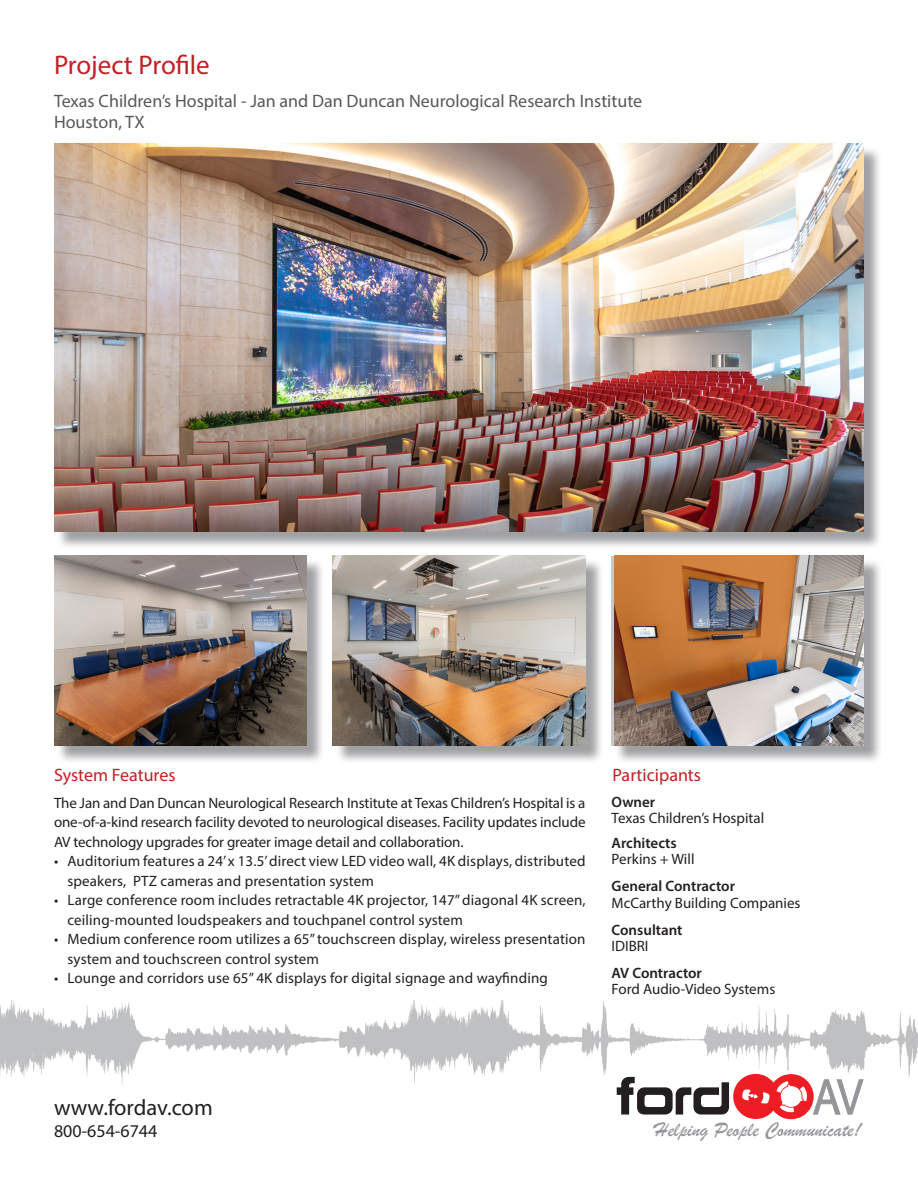
<style>
.page{position:relative;width:918px;height:1188px;background:#fff}
.page>*{position:absolute;margin:0;border:0;box-sizing:border-box;transform-origin:0 0}
.t1{font:27px "Myriad Pro";color:#c12025}
.t2{font:22.5px "Myriad Pro";color:#231f20}
.t3{font:21px "Brush Script";color:#939598}
.t4{font:18px "Myriad Pro";color:#57585a}
.t5{font:18px "Myriad Pro";color:#c12025}
.t6{font:18px "Myriad Pro";color:#231f20}
.t7{font:15px/19.5px "Myriad Pro";letter-spacing:.01em;color:#231f20}
.t8{font:600 15px "Myriad Pro";color:#231f20}
</style>
<div class="page">
<img style="left:0;top:1001px;width:918px;height:88px">
<div style="left:56px;top:146px;width:827px;height:404px;background:#808285;opacity:.75"></div>
<img style="left:54px;top:144px;width:810px;height:387px">
<div style="left:614px;top:558px;width:269px;height:206px;background:#808285;opacity:.75"></div>
<img style="left:614px;top:556px;width:250px;height:189px">
<div style="left:56px;top:558px;width:269px;height:206px;background:#808285;opacity:.75"></div>
<img style="left:54px;top:556px;width:252px;height:189px">
<div style="left:335px;top:558px;width:269px;height:206px;background:#808285;opacity:.75"></div>
<img style="left:333px;top:556px;width:252px;height:189px">
<svg style="left:617px;top:1074px;width:247px;height:45px"></svg>
<p class="t1" style="left:54px;top:49px;width:157px">Project Profile</p>
<p class="t4" style="left:54px;top:90px;width:590px">Texas Children’s Hospital - Jan and Dan Duncan Neurological Research Institute</p>
<p class="t4" style="left:54px;top:111px;width:92px">Houston, TX</p>
<p class="t5" style="left:54px;top:764px;width:123px">System Features</p>
<p class="t7" style="left:54px;top:793px;width:533px;text-align:justify">The Jan and Dan Duncan Neurological Research Institute at Texas Children’s Hospital is a one-of-a-kind research facility devoted to neurological diseases. Facility updates include AV technology upgrades for greater image detail and collaboration.</p>
<p class="t7" style="left:68px;top:851px;width:519px;text-indent:-14px">• Auditorium features a 24’ x 13.5’ direct view LED video wall, 4K displays, distributed speakers, PTZ cameras and presentation system</p>
<p class="t7" style="left:68px;top:890px;width:520px;text-indent:-14px">• Large conference room includes retractable 4K projector, 147” diagonal 4K screen, ceiling-mounted loudspeakers and touchpanel control system</p>
<p class="t7" style="left:68px;top:929px;width:520px;text-indent:-14px">• Medium conference room utilizes a 65” touchscreen display, wireless presentation system and touchscreen control system</p>
<p class="t7" style="left:54px;top:968px;width:495px">• Lounge and corridors use 65” 4K displays for digital signage and wayfinding</p>
<p class="t5" style="left:613px;top:764px;width:90px">Participants</p>
<p class="t8" style="left:612px;top:793px;width:45px">Owner</p>
<p class="t7" style="left:612px;top:808px;width:154px">Texas Children’s Hospital</p>
<p class="t8" style="left:612px;top:834px;width:67px">Architects</p>
<p class="t7" style="left:612px;top:849px;width:84px">Perkins + Will</p>
<p class="t8" style="left:612px;top:877px;width:125px">General Contractor</p>
<p class="t7" style="left:612px;top:893px;width:190px">McCarthy Building Companies</p>
<p class="t8" style="left:612px;top:920px;width:72px">Consultant</p>
<p class="t7" style="left:612px;top:936px;width:38px">IDIBRI</p>
<p class="t8" style="left:612px;top:963px;width:92px">AV Contractor</p>
<p class="t7" style="left:612px;top:979px;width:165px">Ford Audio-Video Systems</p>
<p class="t2" style="left:54px;top:1094px;width:160px">www.fordav.com</p>
<p class="t6" style="left:54px;top:1120px;width:105px">800-654-6744</p>
<p class="t3" style="left:655px;top:1116px;width:208px">Helping People Communicate!</p>
</div>
